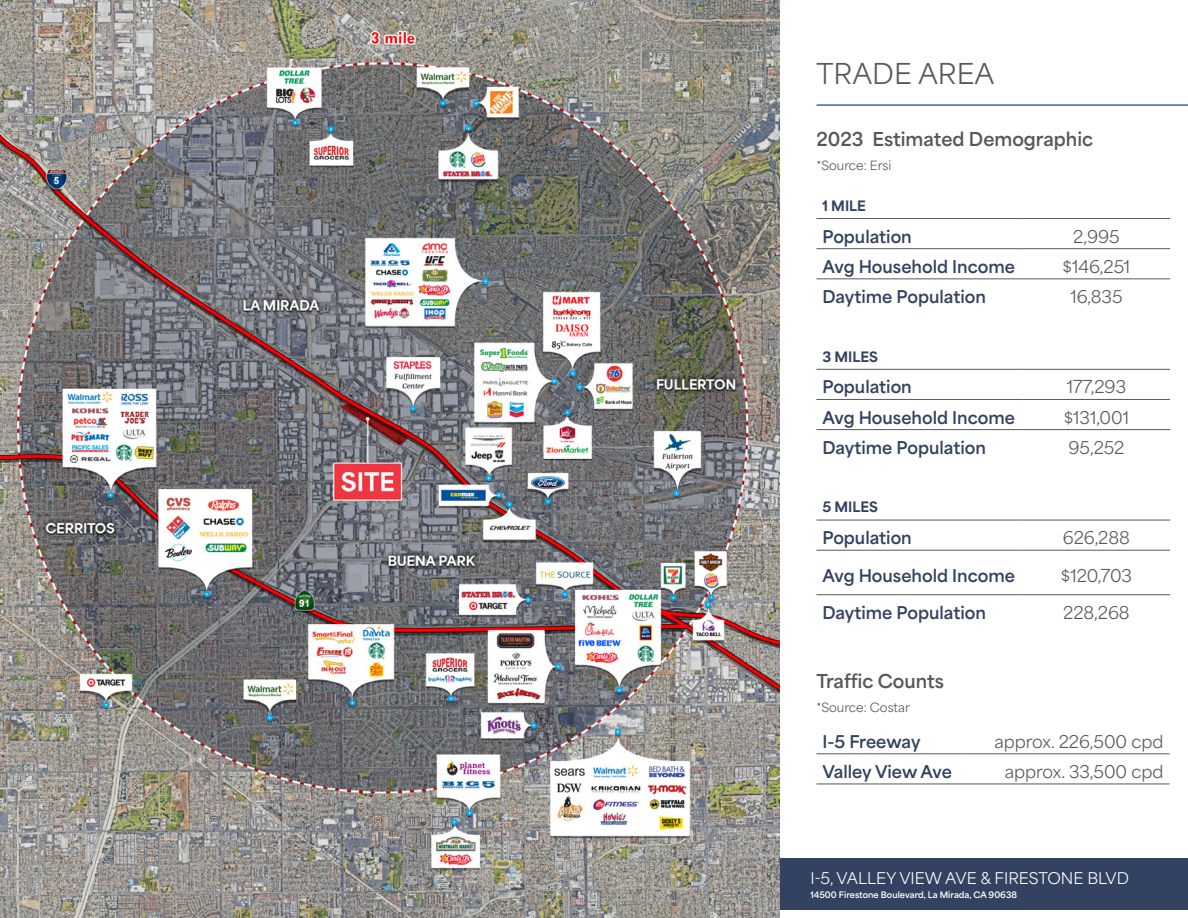
<style>
.page{position:relative;width:1188px;height:918px;background:#fff}
.page>*{position:absolute;margin:0;border:0;box-sizing:border-box;transform-origin:0 0}
.t1{font:27px "Area Normal";color:#57585a}
.t2{font:700 18px "Area Normal";color:#57585a}
.t3{font:700 16.5px "Area Normal";color:#334261}
.t4{font:16.5px "Area Normal";color:#57585a}
.t5{font:15.15px "Area Normal";color:#fff}
.t6{font:800 13.5px "Area Normal";color:#334261}
.t7{font:12px "Area Normal";color:#57585a}
.t8{font:700 8.4px "Area Normal";color:#fff}
</style>
<div class="page">
<div style="left:780px;top:859px;width:408px;height:51px;background:#334261"></div>
<img style="left:0;top:0;width:780px;height:918px">
<hr style="left:816px;top:104px;width:372px;height:2px;background:#386f90">
<hr style="left:816px;top:218px;width:207px;height:1px;background:#57585a">
<hr style="left:1023px;top:218px;width:147px;height:1px;background:#57585a">
<hr style="left:816px;top:248px;width:207px;height:1px;background:#57585a">
<hr style="left:1023px;top:248px;width:147px;height:1px;background:#57585a">
<hr style="left:816px;top:279px;width:207px;height:1px;background:#57585a">
<hr style="left:1023px;top:279px;width:147px;height:1px;background:#57585a">
<hr style="left:816px;top:369px;width:207px;height:1px;background:#57585a">
<hr style="left:1023px;top:369px;width:147px;height:1px;background:#57585a">
<hr style="left:816px;top:399px;width:207px;height:1px;background:#57585a">
<hr style="left:1023px;top:399px;width:147px;height:1px;background:#57585a">
<hr style="left:816px;top:429px;width:207px;height:1px;background:#57585a">
<hr style="left:1023px;top:429px;width:147px;height:1px;background:#57585a">
<hr style="left:816px;top:520px;width:207px;height:1px;background:#57585a">
<hr style="left:1023px;top:520px;width:147px;height:1px;background:#57585a">
<hr style="left:816px;top:550px;width:207px;height:1px;background:#57585a">
<hr style="left:1023px;top:550px;width:147px;height:1px;background:#57585a">
<hr style="left:816px;top:594px;width:207px;height:1px;background:#57585a">
<hr style="left:1023px;top:594px;width:147px;height:1px;background:#57585a">
<hr style="left:816px;top:754px;width:149px;height:1px;background:#57585a">
<hr style="left:965px;top:754px;width:205px;height:1px;background:#57585a">
<hr style="left:816px;top:784px;width:149px;height:1px;background:#57585a">
<hr style="left:965px;top:784px;width:205px;height:1px;background:#57585a">
<p class="t1" style="left:816px;top:50px;width:179px">TRADE AREA</p>
<p class="t2" style="left:816px;top:123px;width:278px">2023 Estimated Demographic</p>
<p class="t7" style="left:816px;top:155px;width:76px">*Source: Ersi</p>
<p class="t6" style="left:822px;top:193px;width:45px">1 MILE</p>
<p class="t3" style="left:822px;top:222px;width:91px">Population</p>
<p class="t4" style="left:1073px;top:222px;width:48px">2,995</p>
<p class="t3" style="left:822px;top:252px;width:194px">Avg Household Income</p>
<p class="t4" style="left:1063px;top:252px;width:69px">$146,251</p>
<p class="t3" style="left:822px;top:282px;width:165px">Daytime Population</p>
<p class="t4" style="left:1070px;top:282px;width:54px">16,835</p>
<p class="t6" style="left:822px;top:344px;width:57px">3 MILES</p>
<p class="t3" style="left:822px;top:372px;width:91px">Population</p>
<p class="t4" style="left:1067px;top:373px;width:61px">177,293</p>
<p class="t3" style="left:822px;top:402px;width:194px">Avg Household Income</p>
<p class="t4" style="left:1064px;top:403px;width:67px">$131,001</p>
<p class="t3" style="left:822px;top:433px;width:165px">Daytime Population</p>
<p class="t4" style="left:1068px;top:433px;width:58px">95,252</p>
<p class="t6" style="left:822px;top:495px;width:57px">5 MILES</p>
<p class="t3" style="left:822px;top:523px;width:91px">Population</p>
<p class="t4" style="left:1063px;top:523px;width:69px">626,288</p>
<p class="t3" style="left:822px;top:560px;width:194px">Avg Household Income</p>
<p class="t4" style="left:1061px;top:561px;width:73px">$120,703</p>
<p class="t3" style="left:822px;top:598px;width:165px">Daytime Population</p>
<p class="t4" style="left:1063px;top:598px;width:68px">228,268</p>
<p class="t2" style="left:816px;top:665px;width:129px">Traffic Counts</p>
<p class="t7" style="left:816px;top:697px;width:95px">*Source: Costar</p>
<p class="t3" style="left:822px;top:727px;width:100px">I-5 Freeway</p>
<p class="t4" style="left:994px;top:727px;width:171px">approx. 226,500 cpd</p>
<p class="t3" style="left:822px;top:757px;width:131px">Valley View Ave</p>
<p class="t4" style="left:1005px;top:757px;width:160px">approx. 33,500 cpd</p>
<p class="t5" style="left:810px;top:865px;width:320px">I-5, VALLEY VIEW AVE &amp; FIRESTONE BLVD</p>
<p class="t8" style="left:810px;top:888px;width:208px">14500 Firestone Boulevard, La Mirada, CA 90638</p>
</div>
